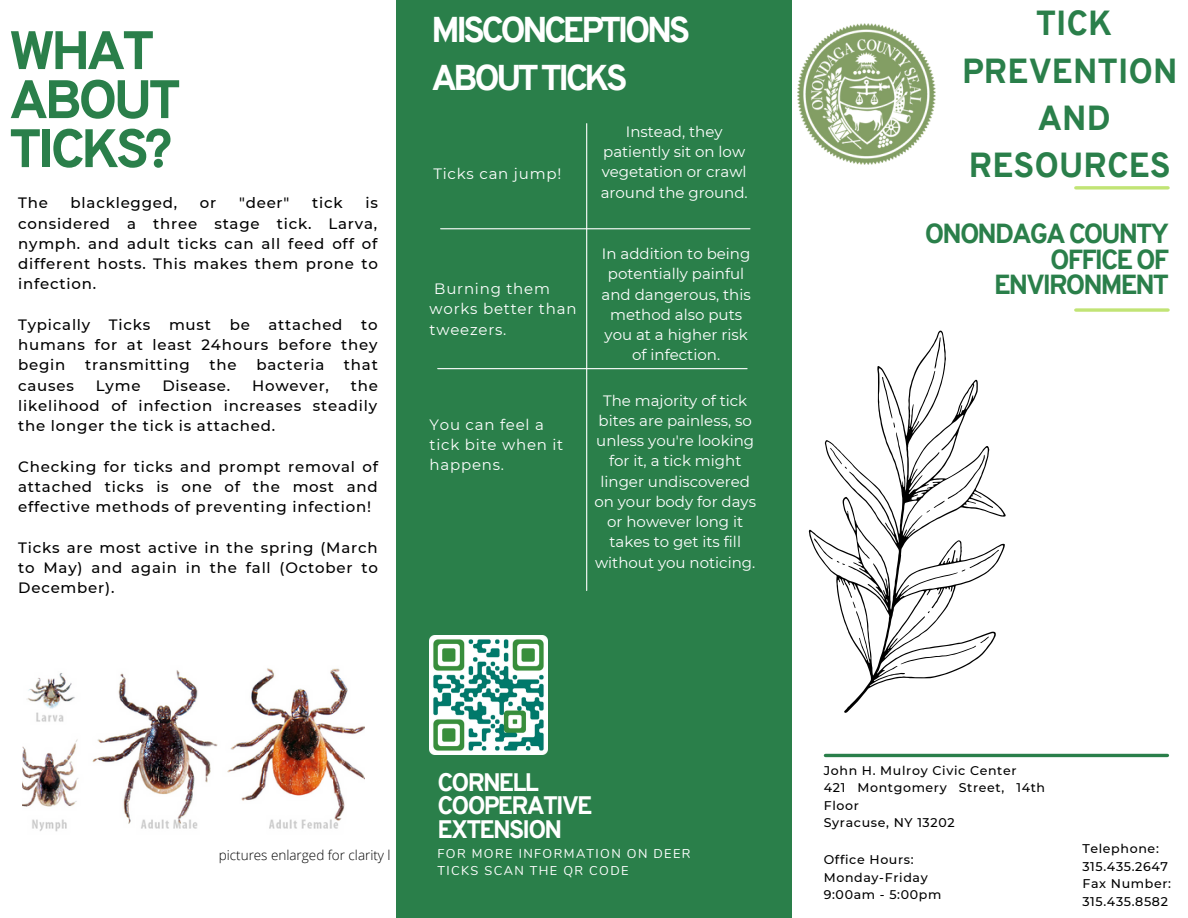
<style>
.page{position:relative;width:1188px;height:918px;background:#fff}
.page>*{position:absolute;margin:0;border:0;box-sizing:border-box;transform-origin:0 0}
.t1{font:800 54px/49.1px "Overpass";letter-spacing:-.07em;color:#2a7f4a}
.t2{font:800 34.95px/48.3px "Overpass";letter-spacing:-.1em;color:#fff}
.t3{font:800 33.9px/47.2px "Overpass";color:#2a7f4a;text-align:center}
.t4{font:800 26.85px/25.8px "Overpass";letter-spacing:-.07em;color:#2a7f4a;text-align:right}
.t5{font:800 24.75px/23.7px "Overpass";letter-spacing:-.07em;color:#fff}
.t6{font:500 15px/20.2px "Montserrat";letter-spacing:.05em;color:#000;text-align:justify}
.t7{font:15px/20.2px "Montserrat";color:#fff;text-align:center}
.t8{font:15px/20.2px "Montserrat";letter-spacing:.05em;color:#fff}
.t9{font:300 13.5px "Open Sans";color:#000}
.t10{font:12.75px/17px "Nunito";letter-spacing:.11em;color:#fff}
.t11{font:500 12.6px/17.5px "Montserrat";letter-spacing:.05em;color:#000}
</style>
<div class="page">
<img style="left:22px;top:668px;width:342px;height:164px">
<div style="left:396px;top:0;width:396px;height:918px;background:#2a7f4a"></div>
<svg style="left:809px;top:330px;width:197px;height:383px"></svg>
<svg style="left:901px;top:637px;width:88px;height:27px"></svg>
<svg style="left:927px;top:455px;width:58px;height:58px"></svg>
<svg style="left:962px;top:550px;width:37px;height:21px"></svg>
<svg style="left:935px;top:337px;width:6px;height:32px"></svg>
<svg style="left:882px;top:377px;width:13px;height:51px"></svg>
<svg style="left:830px;top:448px;width:17px;height:21px"></svg>
<svg style="left:814px;top:538px;width:31px;height:27px"></svg>
<svg style="left:853px;top:602px;width:2px;height:6px"></svg>
<hr style="left:825px;top:754px;width:342px;height:3px;background:#2a7f4a">
<svg style="left:1076px;top:308px;width:92px;height:4px"></svg>
<hr style="left:586px;top:124px;width:1px;height:467px;background:#fff">
<img style="left:797px;top:24px;width:139px;height:140px">
<svg style="left:1076px;top:186px;width:92px;height:4px"></svg>
<hr style="left:438px;top:368px;width:309px;height:1px;background:#fff">
<hr style="left:441px;top:228px;width:309px;height:1px;background:#fff">
<img style="left:430px;top:636px;width:118px;height:118px">
<h1 class="t1" style="left:9px;top:31px;width:174px">WHAT<br>ABOUT<br>TICKS?</h1>
<p class="t6" style="left:18px;top:193px;width:31px">The</p>
<p class="t6" style="left:71px;top:193px;width:108px">blacklegged,</p>
<p class="t6" style="left:200px;top:193px;width:18px">or</p>
<p class="t6" style="left:239px;top:193px;width:52px">"deer"</p>
<p class="t6" style="left:312px;top:193px;width:32px">tick</p>
<p class="t6" style="left:18px;top:193px;width:361px;text-indent:347px">is considered a three stage tick. Larva, nymph. and adult ticks can all feed off of different hosts. This makes them prone to infection.</p>
<p class="t6" style="left:18px;top:314px;width:361px">Typically Ticks must be attached to humans for at least 24hours before they begin</p>
<p class="t6" style="left:85px;top:355px;width:106px">transmitting</p>
<p class="t6" style="left:210px;top:355px;width:29px">the</p>
<p class="t6" style="left:256px;top:355px;width:69px">bacteria</p>
<p class="t6" style="left:344px;top:355px;width:35px">that</p>
<p class="t6" style="left:18px;top:375px;width:57px">causes</p>
<p class="t6" style="left:96px;top:375px;width:46px">Lyme</p>
<p class="t6" style="left:162px;top:375px;width:69px">Disease.</p>
<p class="t6" style="left:252px;top:375px;width:78px">However,</p>
<p class="t6" style="left:18px;top:375px;width:361px;text-indent:333px">the likelihood of infection increases steadily the longer the tick is attached.</p>
<p class="t6" style="left:18px;top:456px;width:361px">Checking for ticks and prompt removal of attached ticks is one of the most and effective methods of preventing infection!</p>
<p class="t6" style="left:18px;top:537px;width:361px">Ticks are most active in the spring (March to May) and again in the fall (October to December).</p>
<h2 class="t2" style="left:432px;top:9px;width:260px">MISCONCEPTIONS<br>ABOUTTICKS</h2>
<p class="t8" style="left:433px;top:163px;width:129px">Ticks can jump!</p>
<p class="t8" style="left:430px;top:279px;width:148px;text-indent:5px">Burning them works better than tweezers.</p>
<p class="t8" style="left:430px;top:414px;width:135px">You can feel a tick bite when it happens.</p>
<p class="t7" style="left:601px;top:121px;width:149px">Instead, they patiently sit on low vegetation or crawl around the ground.</p>
<p class="t7" style="left:602px;top:244px;width:151px">In addition to being potentially painful and dangerous, this method also puts you at a higher risk of infection.</p>
<p class="t7" style="left:594px;top:390px;width:163px">The majority of tick bites are painless, so unless you're looking for it, a tick might linger undiscovered on your body for days or however long it takes to get its fill without you noticing.</p>
<p class="t9" style="left:219px;top:845px;width:173px">pictures enlarged for clarity l</p>
<h3 class="t5" style="left:437px;top:773px;width:157px">CORNELL<br>COOPERATIVE<br>EXTENSION</h3>
<p class="t10" style="left:437px;top:845px;width:255px">FOR MORE INFORMATION ON DEER<br>TICKS SCAN THE QR CODE</p>
<h3 class="t3" style="left:962px;top:3px;width:217px">TICK<br>PREVENTION<br>AND<br>RESOURCES</h3>
<h3 class="t4" style="left:925px;top:223px;width:246px">ONONDAGA COUNTY<br>OFFICE OF<br>ENVIRONMENT</h3>
<p class="t11" style="left:824px;top:762px;width:223px">John H. Mulroy Civic Center<br>421 Montgomery Street, 14th<br>Floor<br>Syracuse, NY 13202</p>
<p class="t11" style="left:824px;top:851px;width:119px">Office Hours:<br>Monday-Friday<br>9:00am - 5:00pm</p>
<p class="t11" style="left:1082px;top:840px;width:90px">Telephone:<br>315.435.2647<br>Fax Number:<br>315.435.8582</p>
</div>
